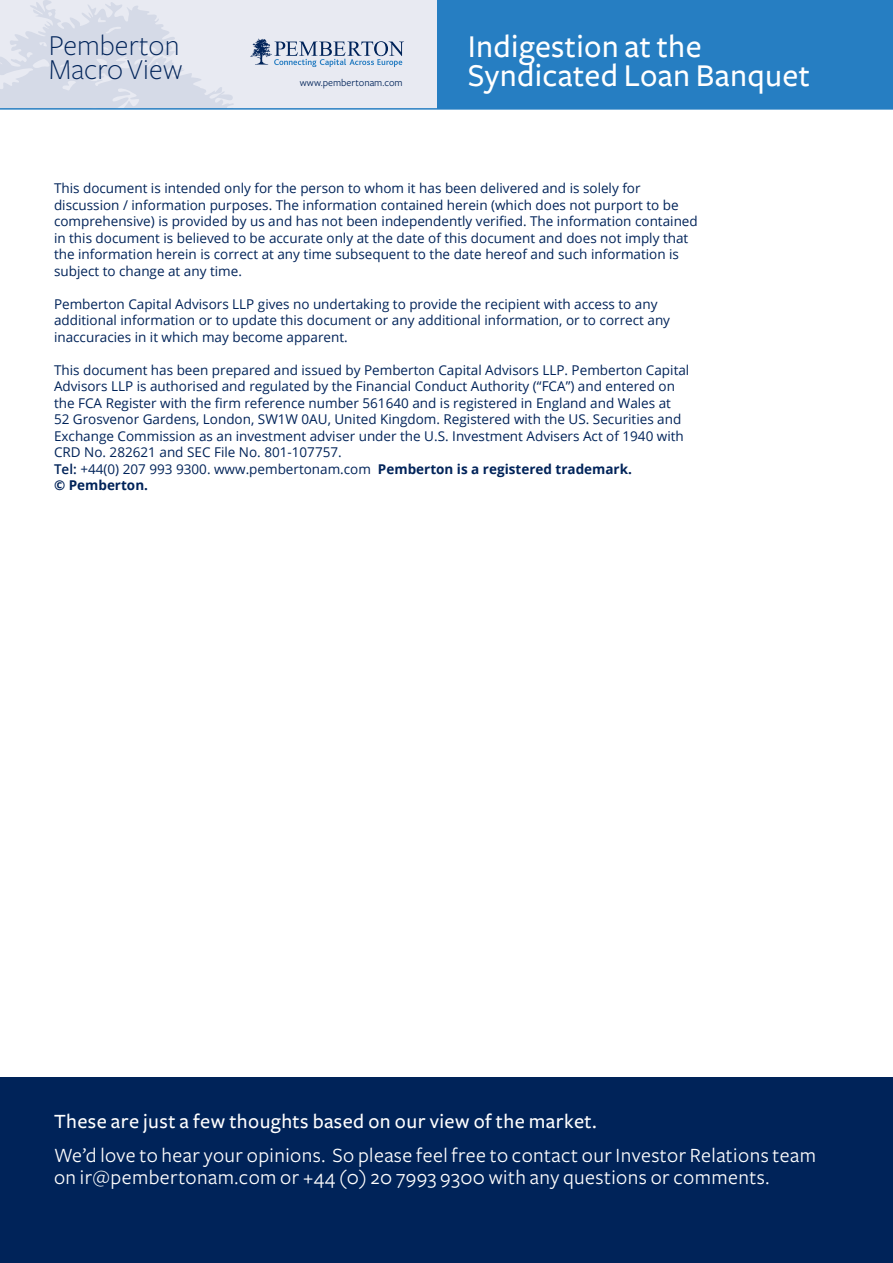
<style>
.page{position:relative;width:893px;height:1263px;background:#fff}
.page>*{position:absolute;margin:0;border:0;box-sizing:border-box;transform-origin:0 0}
.t1{font:500 33px "Freight Sans";letter-spacing:.01em;color:#fff}
.t2{font:300 30px/24px "Freight Sans";color:#002359}
.t3{font:21px/22.5px "Freight Sans";letter-spacing:.02em;color:#fff}
.t4{font:500 21px "Freight Sans";letter-spacing:.02em;color:#fff}
.t5{font:13.5px/16.5px "Open Sans";color:#002359}
.t6{font:10.5px "Freight Sans";color:#002359}
.s1{font-weight:600}
.s2{font-weight:700}
</style>
<div class="page">
<div style="left:0;top:1077px;width:893px;height:186px;background:#002359"></div>
<div style="left:0;top:0;width:454px;height:108px;background:#e8eaf2"></div>
<svg style="left:0;top:0;width:404px;height:108px"></svg>
<div style="left:438px;top:0;width:455px;height:108px;background:#267ec2"></div>
<hr style="left:0;top:108px;width:893px;height:2px;background:#267ec2">
<h2 class="t2" style="left:49px;top:34px;width:135px">Pemberton<br>Macro View</h2>
<h1 class="t1" style="left:468px;top:28px;width:235px">Indigestion at the</h1>
<p class="t6" style="left:300px;top:77px;width:104px">www.pembertonam.com</p>
<h1 class="t1" style="left:468px;top:57px;width:344px">Syndicated Loan Banquet</h1>
<p class="t5" style="left:54px;top:180px;width:645px">This document is intended only for the person to whom it has been delivered and is solely for discussion / information purposes. The information contained herein (which does not purport to be comprehensive) is provided by us and has not been independently verified. The information contained in this document is believed to be accurate only at the date of this document and does not imply that the information herein is correct at any time subsequent to the date hereof and such information is subject to change at any time.</p>
<p class="t5" style="left:54px;top:295px;width:618px">Pemberton Capital Advisors LLP gives no undertaking to provide the recipient with access to any additional information or to update this document or any additional information, or to correct any inaccuracies in it which may become apparent.</p>
<p class="t5" style="left:54px;top:361px;width:637px">This document has been prepared and issued by Pemberton Capital Advisors LLP. Pemberton Capital Advisors LLP is authorised and regulated by the Financial Conduct Authority (“FCA”) and entered on the FCA Register with the firm reference number 561640 and is registered in England and Wales at 52 Grosvenor Gardens, London, SW1W 0AU, United Kingdom. Registered with the US. Securities and Exchange Commission as an investment adviser under the U.S. Investment Advisers Act of 1940 with CRD No. 282621 and SEC File No. 801-107757.<br><span class="s1">Tel:</span> +44(0) 207 993 9300. www.pembertonam.com <span class="s2">Pemberton is a registered trademark.<br>© Pemberton.</span></p>
<h3 class="t4" style="left:54px;top:1109px;width:544px">These are just a few thoughts based on our view of the market.</h3>
<h3 class="t3" style="left:54px;top:1144px;width:763px">We’d love to hear your opinions. So please feel free to contact our Investor Relations team on ir@pembertonam.com or +44 (0) 20 7993 9300 with any questions or comments.</h3>
</div>
